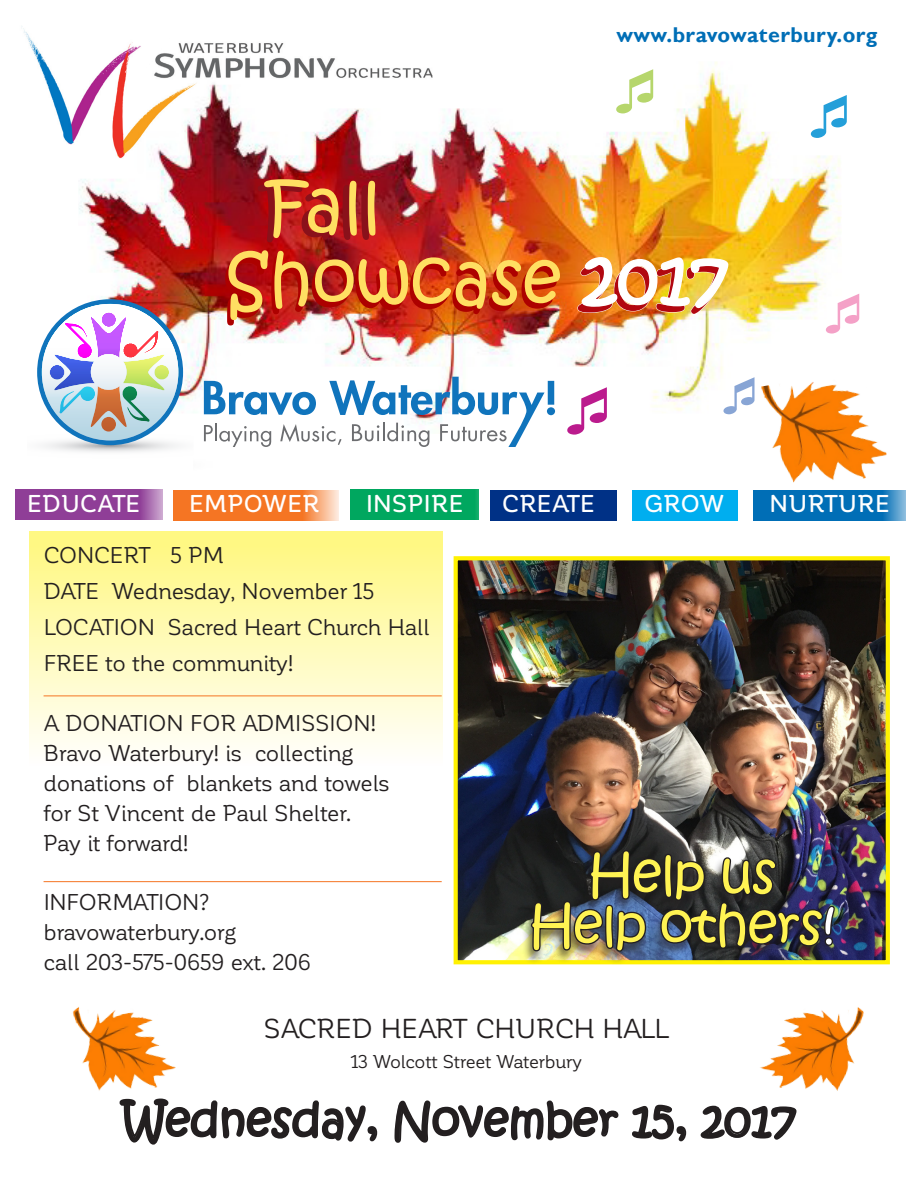
<style>
.page{position:relative;width:918px;height:1188px;background:#fff}
.page>*{position:absolute;margin:0;border:0;box-sizing:border-box;transform-origin:0 0}
.t1{font:69.6px "Kristen ITC";color:#ffdf62}
.t2{font:52.95px/50.8px "Kristen ITC";letter-spacing:-.02em;color:#fff353;text-align:center}
.t3{font:45px "Kristen ITC";color:#231f20}
.t4{font:27px "Corporative Soft";color:#231f20}
.t5{font:500 24px "Corporative Soft";letter-spacing:.025em;color:#fff}
.t6{font:22.5px/30px "Corporative Soft";letter-spacing:-.015em;color:#231f20}
.t7{font:700 21.45px "Gill Sans";letter-spacing:.02em;color:#006eb6}
.t8{font:18.3px "Corporative Soft";letter-spacing:-.015em;color:#231f20}
.s1{color:#fff}
</style>
<div class="page">
<svg style="left:29px;top:531px;width:414px;height:352px"></svg>
<img style="left:79px;top:62px;width:762px;height:352px">
<svg style="left:37px;top:299px;width:146px;height:146px"></svg>
<svg style="left:37px;top:317px;width:157px;height:135px"></svg>
<svg style="left:42px;top:304px;width:136px;height:137px"></svg>
<svg style="left:119px;top:1100px;width:259px;height:45px"></svg>
<svg style="left:394px;top:1100px;width:225px;height:43px"></svg>
<svg style="left:632px;top:1104px;width:55px;height:38px"></svg>
<svg style="left:700px;top:1105px;width:97px;height:35px"></svg>
<img style="left:459px;top:561px;width:426px;height:398px">
<div style="left:454px;top:556px;width:436px;height:408px;border:4px solid #fff101"></div>
<div style="left:753px;top:490px;width:153px;height:31px;background:#006eb6"></div>
<img style="left:756px;top:367px;width:134px;height:127px">
<img style="left:760px;top:1007px;width:104px;height:84px">
<img style="left:72px;top:1007px;width:104px;height:93px">
<img style="left:21px;top:26px;width:180px;height:141px">
<img style="left:138px;top:26px;width:294px;height:54px">
<img style="left:577px;top:256px;width:152px;height:59px">
<div style="left:491px;top:490px;width:126px;height:31px;background:#003186"></div>
<div style="left:16px;top:489px;width:147px;height:31px;background:#8f3e97"></div>
<div style="left:350px;top:489px;width:129px;height:31px;background:#00a75f"></div>
<svg style="left:173px;top:490px;width:166px;height:31px;background:#f58238"></svg>
<div style="left:633px;top:490px;width:105px;height:31px;background:#00aeef"></div>
<hr style="left:44px;top:696px;width:398px;height:1px;background:#f57523">
<hr style="left:44px;top:881px;width:398px;height:1px;background:#f57523">
<div style="left:521px;top:849px;width:319px;height:117px;background:#231f20;opacity:.75"></div>
<img style="left:530px;top:849px;width:306px;height:105px">
<svg style="left:204px;top:377px;width:351px;height:70px"></svg>
<svg style="left:616px;top:69px;width:37px;height:44px"></svg>
<svg style="left:811px;top:94px;width:30px;height:44px"></svg>
<svg style="left:723px;top:377px;width:32px;height:37px"></svg>
<svg style="left:826px;top:293px;width:15px;height:40px"></svg>
<svg style="left:567px;top:387px;width:40px;height:27px"></svg>
<p class="t7" style="left:616px;top:22px;width:263px">www.bravowaterbury.org</p>
<p class="t1" style="left:267px;top:160px;width:115px">Fall</p>
<p class="t1" style="left:226px;top:233px;width:504px">Showcase <span class="s1">2017</span></p>
<p class="t5" style="left:27px;top:491px;width:114px">EDUCATE</p>
<p class="t5" style="left:189px;top:491px;width:132px">EMPOWER</p>
<p class="t5" style="left:366px;top:491px;width:98px">INSPIRE</p>
<p class="t5" style="left:502px;top:491px;width:94px">CREATE</p>
<p class="t5" style="left:644px;top:491px;width:81px">GROW</p>
<p class="t5" style="left:770px;top:491px;width:121px">NURTURE</p>
<p class="t6" style="left:44px;top:538px;width:332px;line-height:36px">CONCERT 5 PM<br>DATE Wednesday, November 15</p>
<p class="t6" style="left:44px;top:613px;width:388px">LOCATION Sacred Heart Church Hall</p>
<p class="t6" style="left:44px;top:649px;width:251px">FREE to the community!</p>
<p class="t6" style="left:44px;top:709px;width:334px">A DONATION FOR ADMISSION!</p>
<p class="t6" style="left:44px;top:739px;width:348px">Bravo Waterbury! is collecting donations of blankets and towels for St Vincent de Paul Shelter.<br>Pay it forward!</p>
<p class="t6" style="left:44px;top:888px;width:269px">INFORMATION? bravowaterbury.org<br>call 203-575-0659 ext. 206</p>
<p class="t2" style="left:529px;top:850px;width:308px">Help us<br>Help others<span class="s1">!</span></p>
<p class="t4" style="left:264px;top:1014px;width:407px">SACRED HEART CHURCH HALL</p>
<p class="t8" style="left:351px;top:1052px;width:233px">13 Wolcott Street Waterbury</p>
<p class="t3" style="left:122px;top:1091px;width:675px">Wednesday, November 15, 2017</p>
</div>
